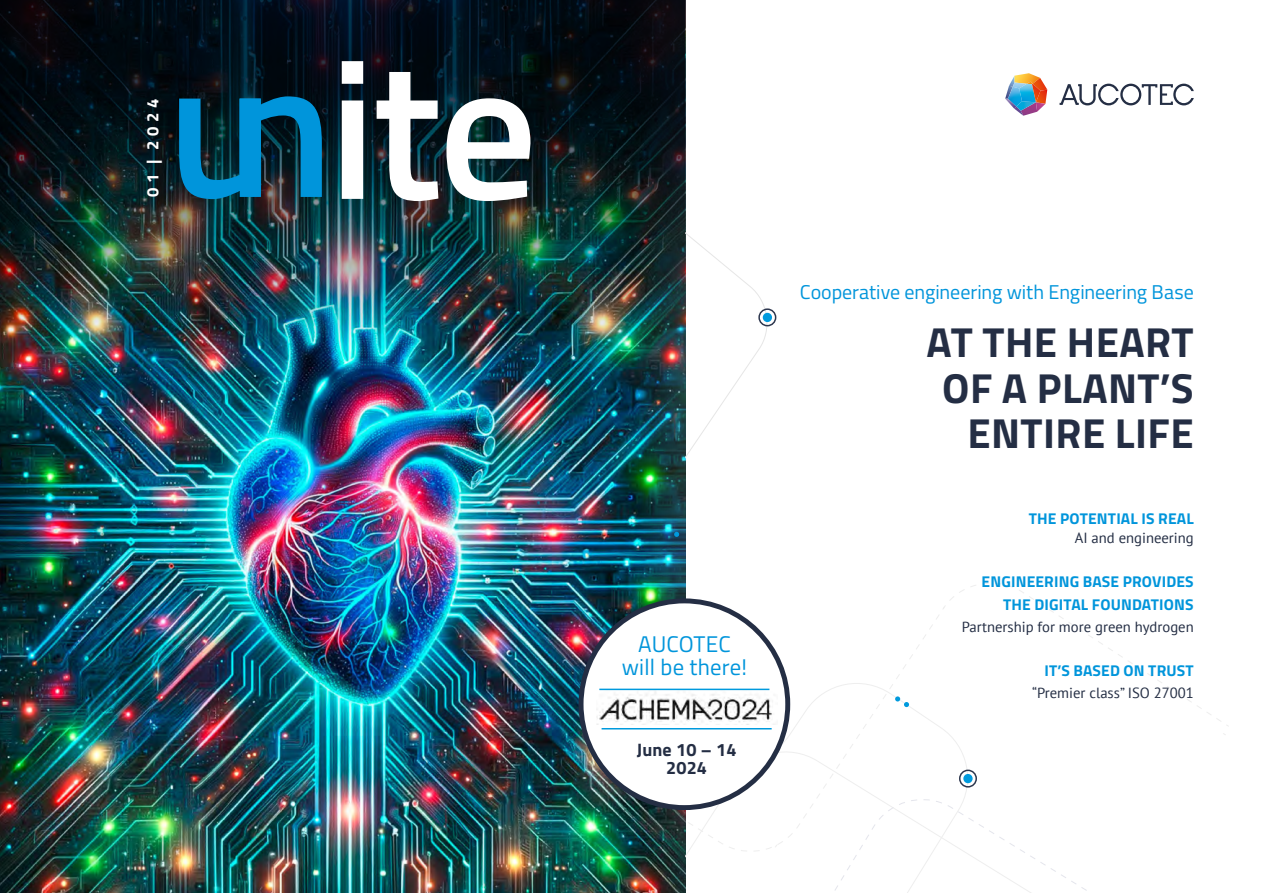
<style>
.page{position:relative;width:1263px;height:893px;background:#fff}
.page>*{position:absolute;margin:0;border:0;box-sizing:border-box;transform-origin:0 0}
.t1{font:700 42px/45.8px "Titillium";letter-spacing:.01em;color:#242e44;text-align:right}
.t2{font:22.65px/23px "Titillium";letter-spacing:.01em;color:#0095db;text-align:center}
.t3{font:19.95px "Titillium";letter-spacing:-.005em;color:#0095db}
.t4{font:700 18px/18px "Titillium";letter-spacing:.01em;color:#242e44;text-align:center}
.t5{font:700 16.65px "Titillium";letter-spacing:.27em;color:#fff}
.t6{font:700 15.6px/22px "Titillium";letter-spacing:.01em;color:#0095db;text-align:right}
.t7{font:14.7px "PT Sans";color:#242e44}
</style>
<div class="page">
<img style="left:0;top:0;width:686px;height:893px">
<img style="left:0;top:0;width:685px;height:457px">
<svg style="left:342px;top:61px;width:188px;height:140px"></svg>
<svg style="left:179px;top:96px;width:143px;height:103px;background:#065d84"></svg>
<svg style="left:686px;top:233px;width:87px;height:224px"></svg>
<div style="left:758px;top:308px;width:18px;height:18px;border:2px solid #2d374e;border-radius:50%"></div>
<div style="left:763px;top:313px;width:9px;height:9px;background:#009add;border-radius:50%"></div>
<svg style="left:711px;top:583px;width:517px;height:221px"></svg>
<svg style="left:686px;top:804px;width:401px;height:89px"></svg>
<div style="left:959px;top:770px;width:18px;height:18px;border:2px solid #2d374e;border-radius:50%"></div>
<div style="left:963px;top:774px;width:10px;height:9px;background:#009add;border-radius:50%"></div>
<svg style="left:674px;top:532px;width:5px;height:5px"></svg>
<svg style="left:1059px;top:84px;width:135px;height:21px"></svg>
<svg style="left:1005px;top:73px;width:42px;height:43px"></svg>
<div style="left:581px;top:601px;width:207px;height:207px;background:#fff;border-radius:50%"></div>
<div style="left:579px;top:598px;width:211px;height:212px;border:5px solid #242e44;border-radius:50%"></div>
<img style="left:597px;top:691px;width:175px;height:32px">
<hr style="left:599px;top:689px;width:170px;height:1px;background:#009add">
<hr style="left:602px;top:728px;width:170px;height:1px;background:#009add">
<p class="t5" style="left:140px;top:197px;width:100px;rotate:-90deg">01 | 2024</p>
<h2 class="t2" style="left:622px;top:631px;width:127px">AUCOTEC will be there!</h2>
<p class="t4" style="left:637px;top:740px;width:101px">June 10 – 14<br>2024</p>
<p class="t3" style="left:800px;top:278px;width:395px">Cooperative engineering with Engineering Base</p>
<h1 class="t1" style="left:926px;top:317px;width:268px">AT THE HEART<br>OF A PLANT’S<br>ENTIRE LIFE</h1>
<p class="t6" style="left:1029px;top:507px;width:166px">THE POTENTIAL IS REAL</p>
<p class="t7" style="left:1075px;top:529px;width:120px">AI and engineering</p>
<p class="t6" style="left:982px;top:570px;width:214px">ENGINEERING BASE PROVIDES<br>THE DIGITAL FOUNDATIONS</p>
<p class="t7" style="left:962px;top:617px;width:234px">Partnership for more green hydrogen</p>
<p class="t6" style="left:1044px;top:658px;width:151px">IT’S BASED ON TRUST</p>
<p class="t7" style="left:1032px;top:683px;width:163px">“Premier class” ISO 27001</p>
</div>
